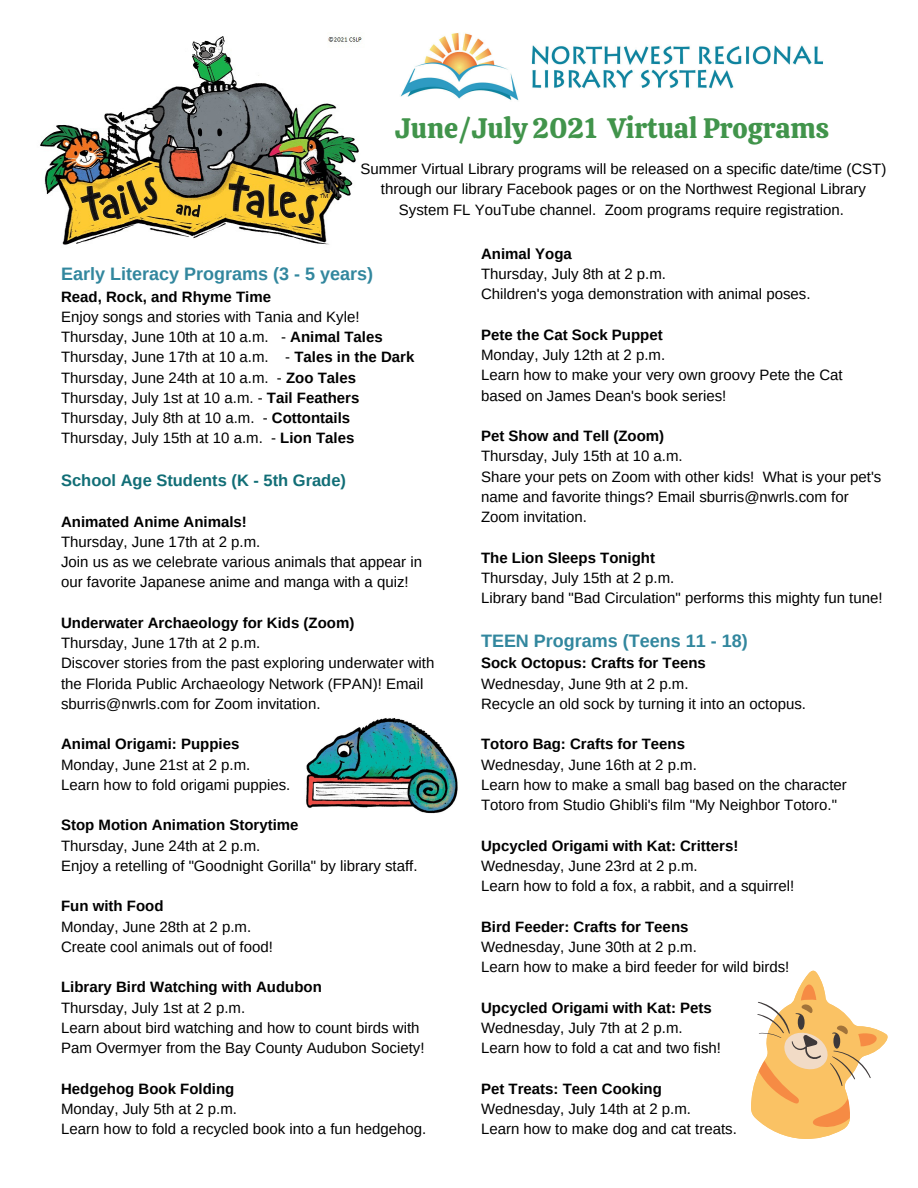
<style>
.page{position:relative;width:918px;height:1188px;background:#fff}
.page>*{position:absolute;margin:0;border:0;box-sizing:border-box;transform-origin:0 0}
.t1{font:28.05px "Calistoga";color:#41944b}
.t2{font:700 18px "Arimo";color:#32879e}
.t3{font:700 16.5px "Arimo";color:#116e76}
.t4{font:15px/20.2px "Arimo";color:#000}
.t5{font:700 15px "Arimo";color:#000}
.s1{font-weight:700}
</style>
<div class="page">
<img style="left:400px;top:33px;width:423px;height:68px">
<img style="left:306px;top:718px;width:152px;height:96px">
<img style="left:40px;top:33px;width:322px;height:212px">
<svg style="left:751px;top:971px;width:136px;height:167px"></svg>
<p class="t1" style="left:395px;top:110px;width:435px">June/July 2021 Virtual Programs</p>
<p class="t4" style="left:361px;top:159px;width:527px;text-align:center">Summer Virtual Library programs will be released on a specific date/time (CST) through our library Facebook pages or on the Northwest Regional Library<br>System FL YouTube channel. Zoom programs require registration.</p>
<p class="t2" style="left:61px;top:264px;width:313px">Early Literacy Programs (3 - 5 years)</p>
<p class="t5" style="left:61px;top:288px;width:211px">Read, Rock, and Rhyme Time</p>
<p class="t4" style="left:61px;top:307px;width:300px">Enjoy songs and stories with Tania and Kyle!</p>
<p class="t4" style="left:61px;top:327px;width:323px">Thursday, June 10th at 10 a.m. - <span class="s1">Animal Tales</span></p>
<p class="t4" style="left:61px;top:347px;width:355px">Thursday, June 17th at 10 a.m. - <span class="s1">Tales in the Dark</span></p>
<p class="t4" style="left:61px;top:367px;width:296px">Thursday, June 24th at 10 a.m. - <span class="s1">Zoo Tales</span></p>
<p class="t4" style="left:61px;top:388px;width:300px">Thursday, July 1st at 10 a.m. - <span class="s1">Tail Feathers</span></p>
<p class="t4" style="left:61px;top:408px;width:291px">Thursday, July 8th at 10 a.m. - <span class="s1">Cottontails</span></p>
<p class="t4" style="left:61px;top:428px;width:295px">Thursday, July 15th at 10 a.m. - <span class="s1">Lion Tales</span></p>
<p class="t3" style="left:61px;top:471px;width:286px">School Age Students (K - 5th Grade)</p>
<p class="t5" style="left:61px;top:513px;width:187px">Animated Anime Animals!</p>
<p class="t4" style="left:61px;top:532px;width:201px">Thursday, June 17th at 2 p.m.</p>
<p class="t4" style="left:61px;top:552px;width:362px">Join us as we celebrate various animals that appear in our favorite Japanese anime and manga with a quiz!</p>
<p class="t5" style="left:61px;top:614px;width:295px">Underwater Archaeology for Kids (Zoom)</p>
<p class="t4" style="left:61px;top:633px;width:201px">Thursday, June 17th at 2 p.m.</p>
<p class="t4" style="left:61px;top:653px;width:375px">Discover stories from the past exploring underwater with the Florida Public Archaeology Network (FPAN)! Email sburris@nwrls.com for Zoom invitation.</p>
<p class="t5" style="left:61px;top:736px;width:180px">Animal Origami: Puppies</p>
<p class="t4" style="left:61px;top:754px;width:191px">Monday, June 21st at 2 p.m.</p>
<p class="t4" style="left:61px;top:775px;width:231px">Learn how to fold origami puppies.</p>
<p class="t5" style="left:61px;top:817px;width:239px">Stop Motion Animation Storytime</p>
<p class="t4" style="left:61px;top:835px;width:201px">Thursday, June 24th at 2 p.m.</p>
<p class="t4" style="left:61px;top:856px;width:358px">Enjoy a retelling of "Goodnight Gorilla" by library staff.</p>
<p class="t5" style="left:61px;top:898px;width:104px">Fun with Food</p>
<p class="t4" style="left:61px;top:916px;width:192px">Monday, June 28th at 2 p.m.</p>
<p class="t4" style="left:61px;top:937px;width:213px">Create cool animals out of food!</p>
<p class="t5" style="left:61px;top:979px;width:262px">Library Bird Watching with Audubon</p>
<p class="t4" style="left:61px;top:997px;width:186px">Thursday, July 1st at 2 p.m.</p>
<p class="t4" style="left:61px;top:1018px;width:365px">Learn about bird watching and how to count birds with<br>Pam Overmyer from the Bay County Audubon Society!</p>
<p class="t5" style="left:61px;top:1080px;width:175px">Hedgehog Book Folding</p>
<p class="t4" style="left:61px;top:1099px;width:177px">Monday, July 5th at 2 p.m.</p>
<p class="t4" style="left:61px;top:1119px;width:367px">Learn how to fold a recycled book into a fun hedgehog.</p>
<p class="t5" style="left:481px;top:245px;width:92px">Animal Yoga</p>
<p class="t4" style="left:481px;top:264px;width:186px">Thursday, July 8th at 2 p.m.</p>
<p class="t4" style="left:481px;top:284px;width:331px">Children's yoga demonstration with animal poses.</p>
<p class="t5" style="left:481px;top:326px;width:183px">Pete the Cat Sock Puppet</p>
<p class="t4" style="left:481px;top:345px;width:186px">Monday, July 12th at 2 p.m.</p>
<p class="t4" style="left:481px;top:365px;width:363px">Learn how to make your very own groovy Pete the Cat based on James Dean's book series!</p>
<p class="t5" style="left:481px;top:428px;width:185px">Pet Show and Tell (Zoom)</p>
<p class="t4" style="left:481px;top:446px;width:203px">Thursday, July 15th at 10 a.m.</p>
<p class="t4" style="left:481px;top:466px;width:402px">Share your pets on Zoom with other kids! What is your pet's name and favorite things? Email sburris@nwrls.com for<br>Zoom invitation.</p>
<p class="t5" style="left:481px;top:549px;width:176px">The Lion Sleeps Tonight</p>
<p class="t4" style="left:481px;top:568px;width:195px">Thursday, July 15th at 2 p.m.</p>
<p class="t4" style="left:481px;top:588px;width:403px">Library band "Bad Circulation" performs this mighty fun tune!</p>
<p class="t2" style="left:481px;top:631px;width:268px">TEEN Programs (Teens 11 - 18)</p>
<p class="t5" style="left:481px;top:655px;width:226px">Sock Octopus: Crafts for Teens</p>
<p class="t4" style="left:481px;top:673px;width:209px">Wednesday, June 9th at 2 p.m.</p>
<p class="t4" style="left:481px;top:694px;width:327px">Recycle an old sock by turning it into an octopus.</p>
<p class="t5" style="left:481px;top:736px;width:206px">Totoro Bag: Crafts for Teens</p>
<p class="t4" style="left:481px;top:754px;width:217px">Wednesday, June 16th at 2 p.m.</p>
<p class="t4" style="left:481px;top:775px;width:367px">Learn how to make a small bag based on the character<br>Totoro from Studio Ghibli's film "My Neighbor Totoro."</p>
<p class="t5" style="left:481px;top:837px;width:259px">Upcycled Origami with Kat: Critters!</p>
<p class="t4" style="left:481px;top:856px;width:218px">Wednesday, June 23rd at 2 p.m.</p>
<p class="t4" style="left:481px;top:876px;width:315px">Learn how to fold a fox, a rabbit, and a squirrel!</p>
<p class="t5" style="left:481px;top:918px;width:209px">Bird Feeder: Crafts for Teens</p>
<p class="t4" style="left:481px;top:937px;width:217px">Wednesday, June 30th at 2 p.m.</p>
<p class="t4" style="left:481px;top:957px;width:310px">Learn how to make a bird feeder for wild birds!</p>
<p class="t5" style="left:481px;top:999px;width:232px">Upcycled Origami with Kat: Pets</p>
<p class="t4" style="left:481px;top:1018px;width:203px">Wednesday, July 7th at 2 p.m.</p>
<p class="t4" style="left:481px;top:1038px;width:242px">Learn how to fold a cat and two fish!</p>
<p class="t5" style="left:481px;top:1080px;width:182px">Pet Treats: Teen Cooking</p>
<p class="t4" style="left:481px;top:1099px;width:212px">Wednesday, July 14th at 2 p.m.</p>
<p class="t4" style="left:481px;top:1119px;width:257px">Learn how to make dog and cat treats.</p>
</div>
